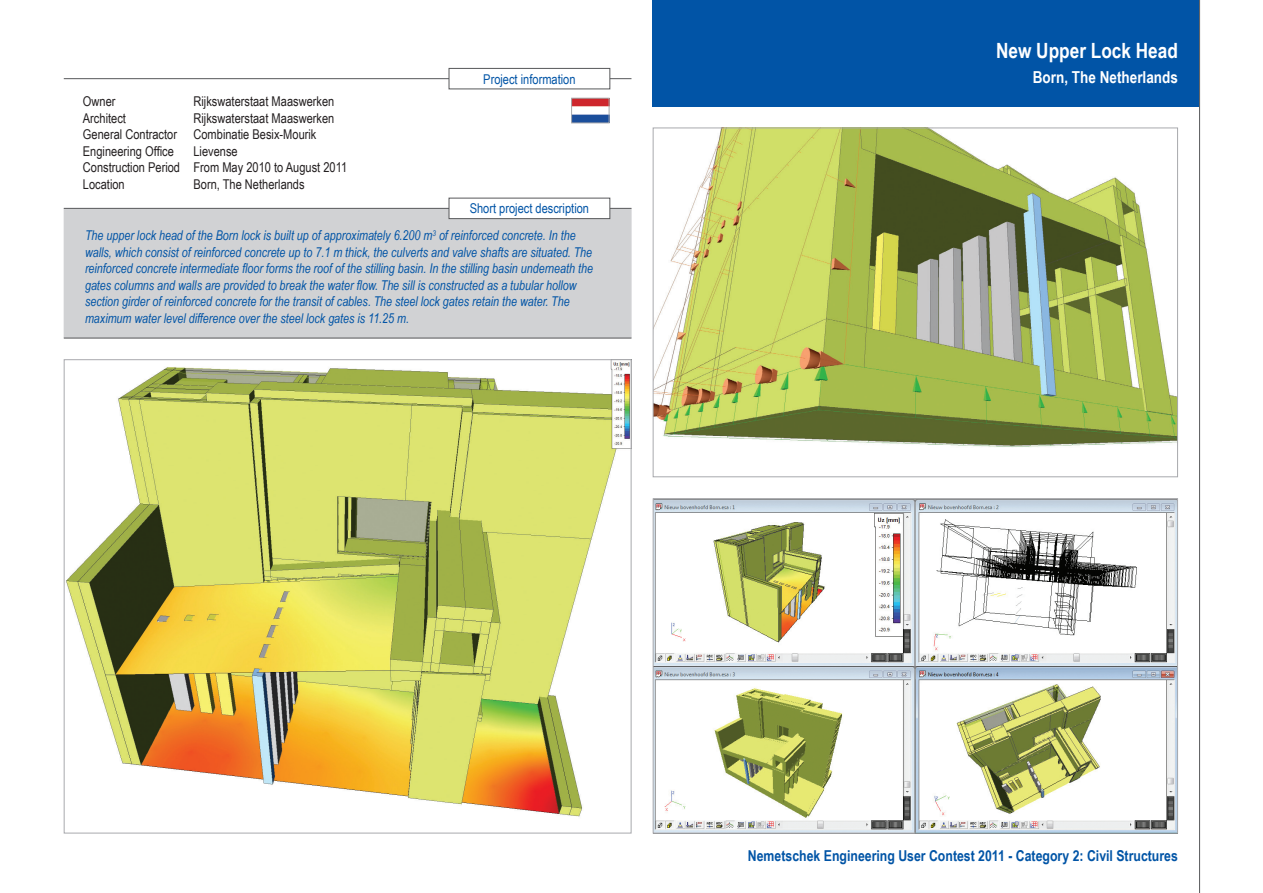
<style>
.page{position:relative;width:1263px;height:893px;background:#fff}
.page>*{position:absolute;margin:0;border:0;box-sizing:border-box;transform-origin:0 0}
.Title_Large{font:700 21px "Arial Narrow";color:#fff}
.Title_Location{font:700 16.5px "Arial Narrow";color:#fff}
.t1{font:700 15px "Arial Narrow";color:#0154a6}
.Short_Description{font:italic 13.5px/16.5px "Arial Narrow";color:#0154a6}
.Project_Information{font:13.5px "Arial Narrow";color:#231f20}
.t2{font:13.5px "Arial Narrow";color:#0154a6}
</style>
<div class="page">
<div style="left:63px;top:208px;width:569px;height:130px;background:#d1d2d4"></div>
<div style="left:653px;top:0;width:546px;height:106px;background:#0154a6"></div>
<hr style="left:1199px;top:0;width:1px;height:893px;background:#57585a">
<hr style="left:64px;top:78px;width:567px;height:1px;background:#57585a">
<hr style="left:64px;top:208px;width:567px;height:1px;background:#57585a">
<hr style="left:64px;top:338px;width:567px;height:1px;background:#57585a">
<div style="left:449px;top:68px;width:161px;height:21px;background:#fff"></div>
<div style="left:449px;top:68px;width:161px;height:21px;border:1px solid #57585a"></div>
<div style="left:449px;top:198px;width:161px;height:21px;background:#fff"></div>
<div style="left:449px;top:198px;width:161px;height:21px;border:1px solid #57585a"></div>
<img style="left:655px;top:500px;width:521px;height:331px">
<img style="left:655px;top:130px;width:521px;height:318px">
<img style="left:66px;top:361px;width:563px;height:456px">
<img style="left:573px;top:100px;width:34px;height:21px">
<div style="left:571px;top:98px;width:38px;height:25px;border:1px solid #a8a9ad"></div>
<p class="Project_Information" style="left:83px;top:91px;width:34px">Owner</p>
<p class="Project_Information" style="left:193px;top:91px;width:142px">Rijkswaterstaat Maaswerken</p>
<p class="Project_Information" style="left:83px;top:108px;width:45px">Architect</p>
<p class="Project_Information" style="left:193px;top:108px;width:142px">Rijkswaterstaat Maaswerken</p>
<p class="Project_Information" style="left:83px;top:124px;width:235px">General Contractor Combinatie Besix-Mourik</p>
<p class="Project_Information" style="left:83px;top:141px;width:93px">Engineering Office</p>
<p class="Project_Information" style="left:193px;top:141px;width:46px">Lievense</p>
<p class="Project_Information" style="left:83px;top:157px;width:266px">Construction Period From May 2010 to August 2011</p>
<p class="Project_Information" style="left:83px;top:174px;width:43px">Location</p>
<p class="Project_Information" style="left:193px;top:174px;width:113px">Born, The Netherlands</p>
<p class="t2" style="left:483px;top:69px;width:94px">Project information</p>
<p class="t2" style="left:470px;top:199px;width:121px">Short project description</p>
<p class="Short_Description" style="left:85px;top:227px;width:509px">The upper lock head of the Born lock is built up of approximately 6.200 m<sup>3</sup> of reinforced concrete. In the walls, which consist of reinforced concrete up to 7.1 m thick, the culverts and valve shafts are situated. The reinforced concrete intermediate floor forms the roof of the stilling basin. In the stilling basin underneath the gates columns and walls are provided to break the water flow. The sill is constructed as a tubular hollow section girder of reinforced concrete for the transit of cables. The steel lock gates retain the water. The maximum water level difference over the steel lock gates is 11.25 m.</p>
<p class="Title_Large" style="left:996px;top:35px;width:183px">New Upper Lock Head</p>
<p class="Title_Location" style="left:1033px;top:65px;width:147px">Born, The Netherlands</p>
<p class="t1" style="left:748px;top:845px;width:431px">Nemetschek Engineering User Contest 2011 - Category 2: Civil Structures</p>
</div>
